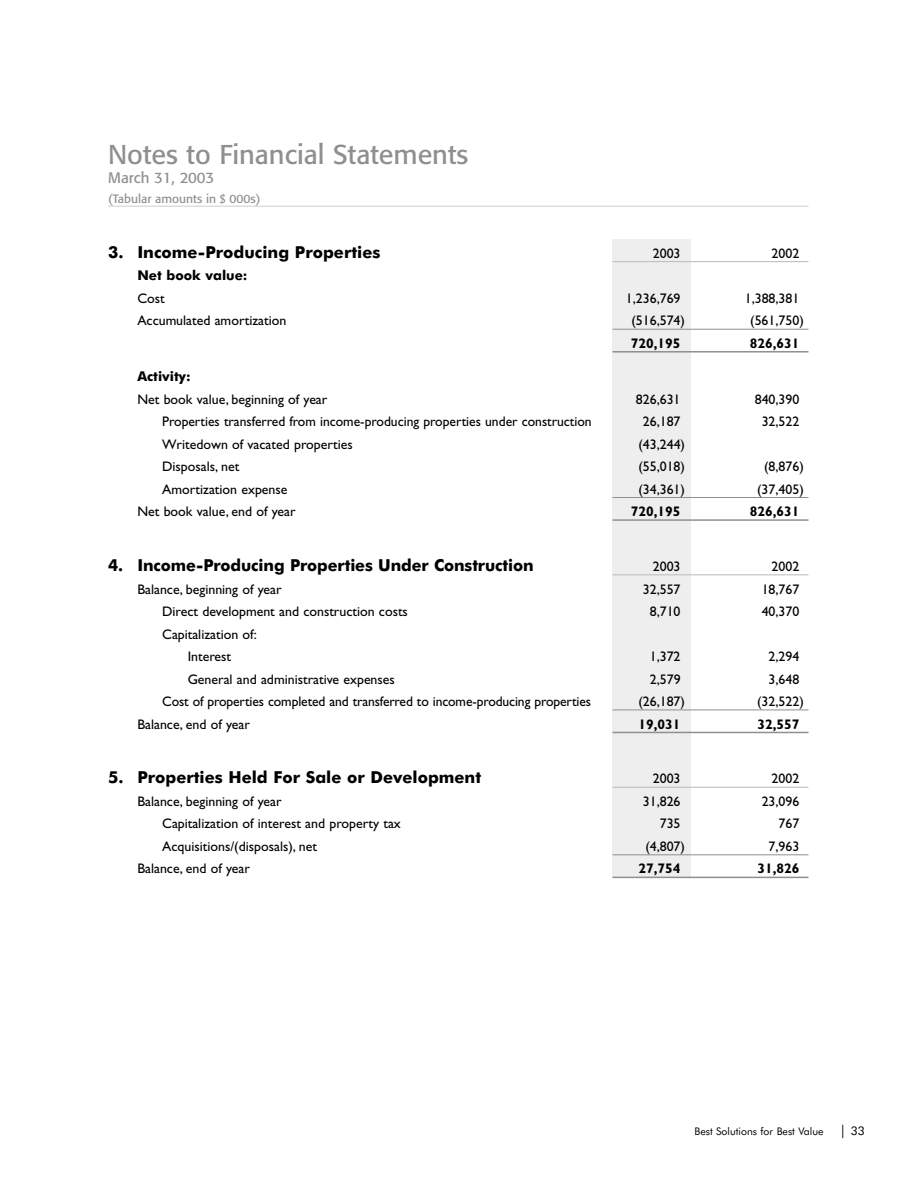
<style>
.page{position:relative;width:918px;height:1188px;background:#fff}
.page>*{position:absolute;margin:0;border:0;box-sizing:border-box;transform-origin:0 0}
.t1{font:27px "Formata";color:#8f8f8f}
.t2{font:700 16.5px "Futura BT";color:#000}
.t3{font:15px "Formata";color:#8f8f8f}
.t4{font:13.8px/22.5px "Gill Sans";color:#000;text-align:center}
.t5{font:700 13.8px "Gill Sans";color:#000}
.t6{font:700 13.5px "Futura BT";color:#000}
.t7{font:12px "Formata";color:#8f8f8f}
.t8{font:10.5px "Futura BT";color:#000}
.s1{font-size:13.5px}
.s2{font-size:12px}
</style>
<div class="page">
<div style="left:613px;top:239px;width:78px;height:639px;background:#eee"></div>
<hr style="left:108px;top:206px;width:700px;height:1px;background:#cdcdcd">
<hr style="left:613px;top:261px;width:195px;height:1px;background:#bababa">
<hr style="left:613px;top:329px;width:195px;height:1px;background:#8f8f8f">
<hr style="left:613px;top:351px;width:195px;height:2px;background:#8f8f8f">
<hr style="left:613px;top:497px;width:195px;height:1px;background:#8f8f8f">
<hr style="left:613px;top:519px;width:195px;height:2px;background:#8f8f8f">
<hr style="left:613px;top:575px;width:195px;height:1px;background:#bababa">
<hr style="left:613px;top:710px;width:195px;height:1px;background:#8f8f8f">
<hr style="left:613px;top:732px;width:195px;height:1px;background:#8f8f8f">
<hr style="left:613px;top:787px;width:195px;height:1px;background:#bababa">
<hr style="left:613px;top:855px;width:195px;height:1px;background:#8f8f8f">
<hr style="left:613px;top:877px;width:195px;height:1px;background:#8f8f8f">
<h1 class="t1" style="left:108px;top:142px;width:362px">Notes to Financial Statements</h1>
<p class="t3" style="left:108px;top:171px;width:108px">March 31, 2003</p>
<p class="t7" style="left:108px;top:193px;width:154px">(Tabular amounts in $ 000s)</p>
<p class="t2" style="left:108px;top:246px;width:274px">3. Income-Producing Properties</p>
<p class="t4" style="left:653px;top:243px;width:29px">2003</p>
<p class="t4" style="left:772px;top:243px;width:29px">2002</p>
<p class="t6" style="left:137px;top:271px;width:112px">Net book value:</p>
<p class="t4" style="left:137px;top:288px;width:29px">Cost</p>
<p class="t4" style="left:626px;top:288px;width:56px">1,236,769</p>
<p class="t4" style="left:745px;top:288px;width:56px">1,388,381</p>
<p class="t4" style="left:137px;top:311px;width:151px">Accumulated amortization</p>
<p class="t4" style="left:631px;top:311px;width:55px">(516,574)</p>
<p class="t4" style="left:750px;top:311px;width:55px">(561,750)</p>
<p class="t5" style="left:631px;top:338px;width:51px">720,195</p>
<p class="t5" style="left:750px;top:338px;width:51px">826,631</p>
<p class="t6" style="left:137px;top:372px;width:55px">Activity:</p>
<p class="t4" style="left:137px;top:389px;width:192px">Net book value, beginning of year</p>
<p class="t4" style="left:636px;top:389px;width:46px">826,631</p>
<p class="t4" style="left:755px;top:389px;width:46px">840,390</p>
<p class="t4" style="left:162px;top:412px;width:431px">Properties transferred from income-producing properties under construction</p>
<p class="t4" style="left:643px;top:412px;width:39px">26,187</p>
<p class="t4" style="left:762px;top:412px;width:39px">32,522</p>
<p class="t4" style="left:162px;top:434px;width:192px">Writedown of vacated properties</p>
<p class="t4" style="left:638px;top:434px;width:48px">(43,244)</p>
<p class="t4" style="left:162px;top:457px;width:79px">Disposals, net</p>
<p class="t4" style="left:638px;top:457px;width:48px">(55,018)</p>
<p class="t4" style="left:764px;top:457px;width:41px">(8,876)</p>
<p class="t4" style="left:162px;top:479px;width:127px">Amortization expense</p>
<p class="t4" style="left:638px;top:479px;width:48px">(34,361)</p>
<p class="t4" style="left:757px;top:479px;width:48px">(37,405)</p>
<p class="t4" style="left:137px;top:502px;width:160px">Net book value, end of year</p>
<p class="t5" style="left:631px;top:507px;width:51px">720,195</p>
<p class="t5" style="left:750px;top:507px;width:51px">826,631</p>
<p class="t2" style="left:108px;top:559px;width:427px">4. Income-Producing Properties Under Construction</p>
<p class="t4" style="left:653px;top:557px;width:29px">2003</p>
<p class="t4" style="left:772px;top:557px;width:29px">2002</p>
<p class="t4" style="left:137px;top:579px;width:146px">Balance, beginning of year</p>
<p class="t4" style="left:643px;top:579px;width:39px">32,557</p>
<p class="t4" style="left:762px;top:579px;width:39px">18,767</p>
<p class="t4" style="left:162px;top:602px;width:247px">Direct development and construction costs</p>
<p class="t4" style="left:650px;top:602px;width:32px">8,710</p>
<p class="t4" style="left:762px;top:602px;width:39px">40,370</p>
<p class="t4" style="left:162px;top:624px;width:96px">Capitalization of:<br>Interest</p>
<p class="t4" style="left:650px;top:647px;width:32px">1,372</p>
<p class="t4" style="left:769px;top:647px;width:32px">2,294</p>
<p class="t4" style="left:188px;top:669px;width:209px">General and administrative expenses</p>
<p class="t4" style="left:650px;top:669px;width:32px">2,579</p>
<p class="t4" style="left:769px;top:669px;width:32px">3,648</p>
<p class="t4" style="left:162px;top:692px;width:430px">Cost of properties completed and transferred to income-producing properties</p>
<p class="t4" style="left:638px;top:692px;width:48px">(26,187)</p>
<p class="t4" style="left:757px;top:692px;width:48px">(32,522)</p>
<p class="t4" style="left:137px;top:714px;width:114px">Balance, end of year</p>
<p class="t5" style="left:639px;top:719px;width:44px">19,031</p>
<p class="t5" style="left:757px;top:719px;width:44px">32,557</p>
<p class="t2" style="left:108px;top:772px;width:375px">5. Properties Held For Sale or Development</p>
<p class="t4" style="left:653px;top:769px;width:29px">2003</p>
<p class="t4" style="left:772px;top:769px;width:29px">2002</p>
<p class="t4" style="left:137px;top:792px;width:146px">Balance, beginning of year</p>
<p class="t4" style="left:643px;top:792px;width:39px">31,826</p>
<p class="t4" style="left:762px;top:792px;width:39px">23,096</p>
<p class="t4" style="left:162px;top:814px;width:240px">Capitalization of interest and property tax</p>
<p class="t4" style="left:660px;top:814px;width:22px">735</p>
<p class="t4" style="left:779px;top:814px;width:22px">767</p>
<p class="t4" style="left:162px;top:837px;width:156px">Acquisitions/(disposals), net</p>
<p class="t4" style="left:645px;top:837px;width:41px">(4,807)</p>
<p class="t4" style="left:769px;top:837px;width:32px">7,963</p>
<p class="t4" style="left:137px;top:859px;width:114px">Balance, end of year</p>
<p class="t5" style="left:639px;top:864px;width:44px">27,754</p>
<p class="t5" style="left:757px;top:864px;width:44px">31,826</p>
<p class="t8" style="left:694px;top:1128px;width:172px">Best Solutions for Best Value <span class="s1">|</span> <span class="s2">33</span></p>
</div>
